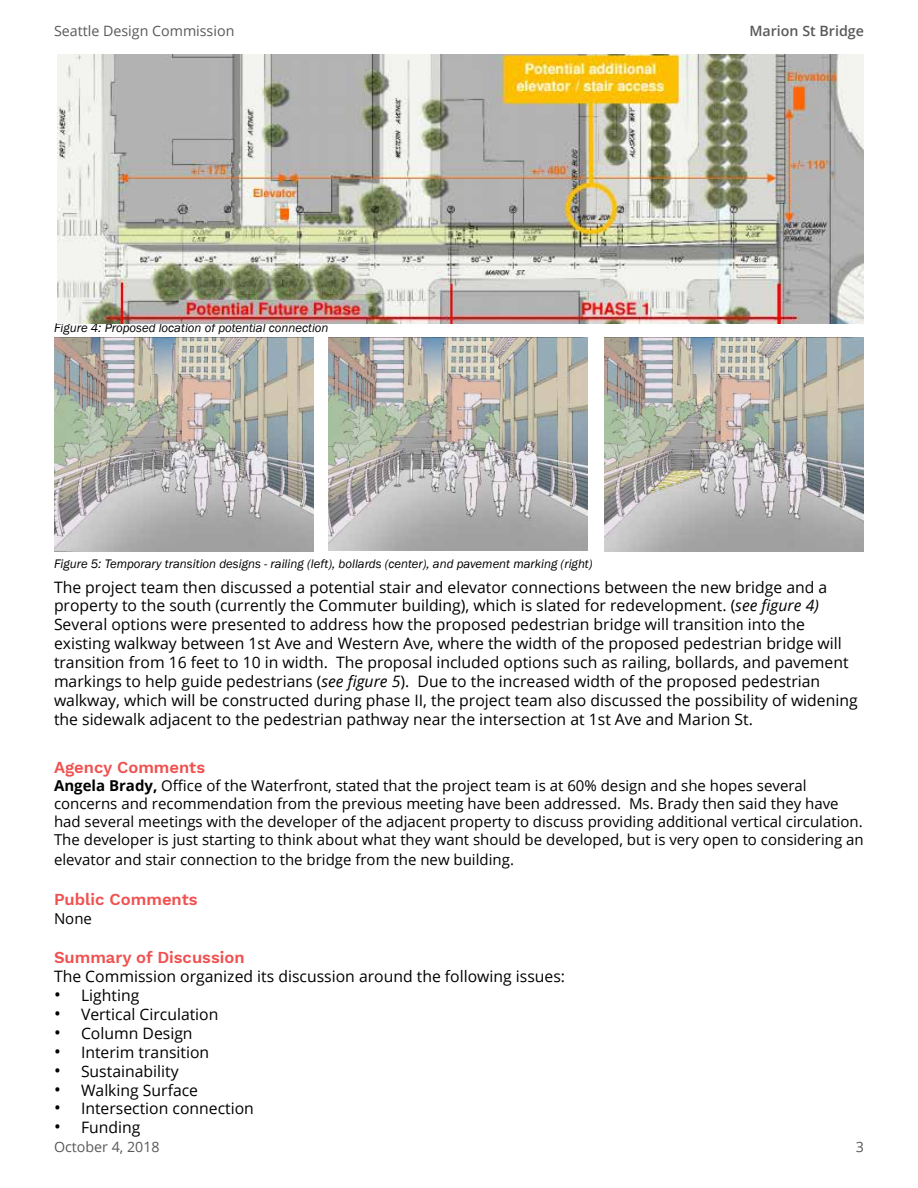
<style>
.page{position:relative;width:918px;height:1188px;background:#fff}
.page>*{position:absolute;margin:0;border:0;box-sizing:border-box;transform-origin:0 0}
.t1{font:600 16.5px "Work Sans";color:#ef5150}
.t2{font:15.75px/18.9px "Open Sans";color:#000}
.t3{font:15px/18px "Open Sans";color:#000}
.t4{font:14.25px "Open Sans";color:#58595b}
.t5{font:600 14.25px "Open Sans";color:#58595b}
.t6{font:italic 12.75px "Franklin Gothic";color:#000}
.s1{font-style:italic}
.s2{font-weight:700}
.s3{font-size:18px}
</style>
<div class="page">
<img style="left:54px;top:338px;width:259px;height:213px">
<img style="left:328px;top:338px;width:260px;height:213px">
<img style="left:605px;top:338px;width:259px;height:213px">
<img style="left:58px;top:54px;width:806px;height:269px">
<p class="t4" style="left:54px;top:21px;width:182px">Seattle Design Commission</p>
<p class="t5" style="left:749px;top:21px;width:116px">Marion St Bridge</p>
<p class="t6" style="left:54px;top:320px;width:276px">Figure 4: Proposed location of potential connection</p>
<p class="t6" style="left:54px;top:556px;width:540px">Figure 5: Temporary transition designs - railing (left), bollards (center), and pavement marking (right)</p>
<p class="t2" style="left:54px;top:577px;width:805px">The project team then discussed a potential stair and elevator connections between the new bridge and a property to the south (currently the Commuter building), which is slated for redevelopment. (<span class="s1">see figure 4)<br></span>Several options were presented to address how the proposed pedestrian bridge will transition into the existing walkway between 1st Ave and Western Ave, where the width of the proposed pedestrian bridge will transition from 16 feet to 10 in width. The proposal included options such as railing, bollards, and pavement markings to help guide pedestrians (<span class="s1">see figure 5</span>). Due to the increased width of the proposed pedestrian walkway, which will be constructed during phase II, the project team also discussed the possibility of widening the sidewalk adjacent to the pedestrian pathway near the intersection at 1st Ave and Marion St.</p>
<p class="t1" style="left:54px;top:758px;width:153px">Agency Comments</p>
<p class="t3" style="left:54px;top:776px;width:811px"><span class="s2">Angela Brady,</span> Office of the Waterfront, stated that the project team is at 60% design and she hopes several concerns and recommendation from the previous meeting have been addressed. Ms. Brady then said they have had several meetings with the developer of the adjacent property to discuss providing additional vertical circulation.<br>The developer is just starting to think about what they want should be developed, but is very open to considering an</p>
<p class="t3" style="left:54px;top:850px;width:461px">elevator and stair connection to the bridge from the new building.</p>
<p class="t1" style="left:54px;top:890px;width:145px">Public Comments</p>
<p class="t3" style="left:54px;top:909px;width:39px">None</p>
<p class="t1" style="left:54px;top:948px;width:192px">Summary of Discussion</p>
<p class="t2" style="left:54px;top:967px;width:513px">The Commission organized its discussion around the following issues:</p>
<p class="t2" style="left:54px;top:986px;width:87px"><span class="s3">•</span> Lighting</p>
<p class="t2" style="left:54px;top:1004px;width:166px"><span class="s3">•</span> Vertical Circulation</p>
<p class="t2" style="left:54px;top:1023px;width:140px"><span class="s3">•</span> Column Design</p>
<p class="t2" style="left:54px;top:1042px;width:157px"><span class="s3">•</span> Interim transition</p>
<p class="t2" style="left:54px;top:1061px;width:126px"><span class="s3">•</span> Sustainability</p>
<p class="t2" style="left:54px;top:1080px;width:146px"><span class="s3">•</span> Walking Surface</p>
<p class="t2" style="left:54px;top:1099px;width:201px"><span class="s3">•</span> Intersection connection</p>
<p class="t2" style="left:54px;top:1118px;width:88px"><span class="s3">•</span> Funding</p>
<p class="t4" style="left:54px;top:1137px;width:107px">October 4, 2018</p>
<p class="t4" style="left:856px;top:1137px;width:10px">3</p>
</div>
